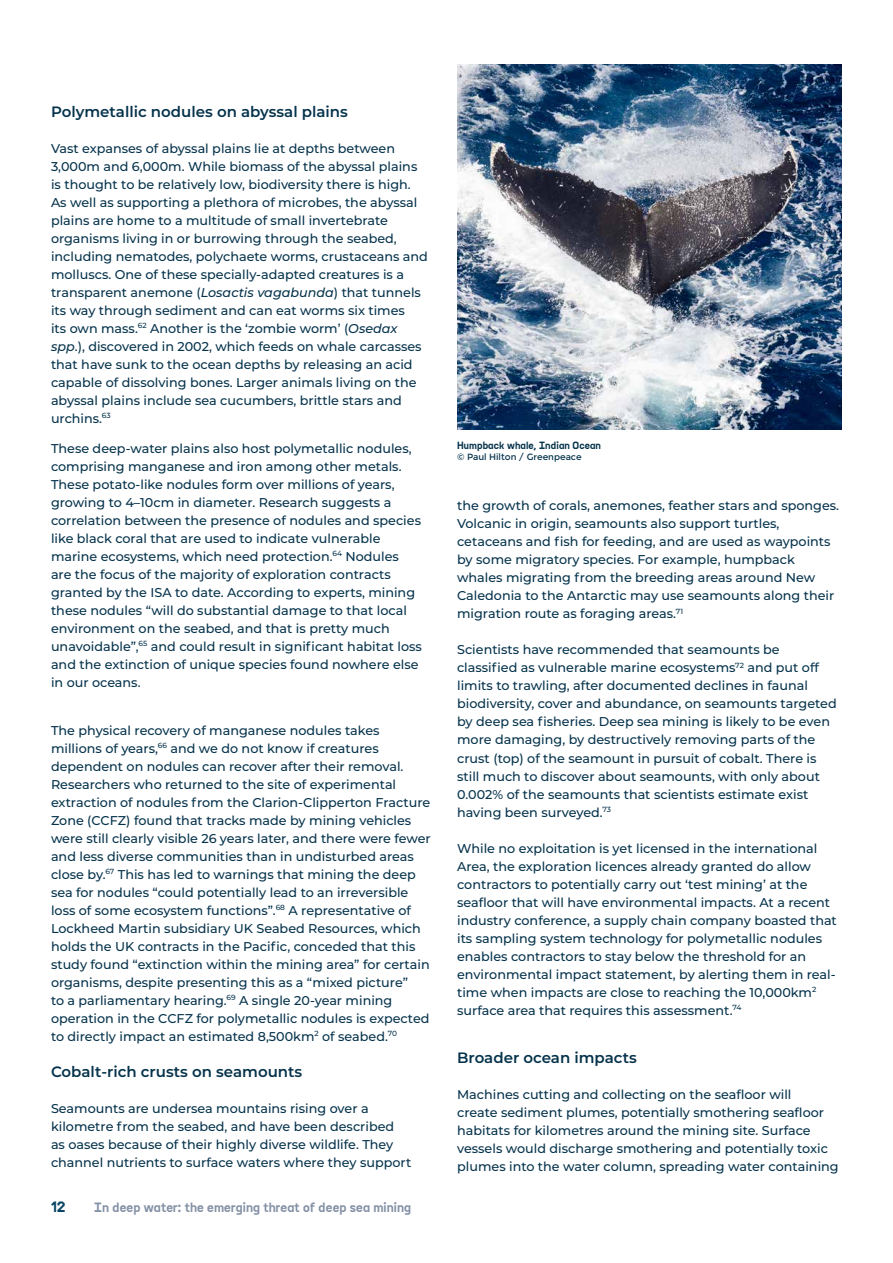
<style>
.page{position:relative;width:893px;height:1263px;background:#fff}
.page>*{position:absolute;margin:0;border:0;box-sizing:border-box;transform-origin:0 0}
.t1{font:600 15px "Montserrat";color:#06334c}
.t2{font:15px "Sanctuary LC";color:#064461}
.t3{font:13.5px "Sanctuary LC";letter-spacing:.01em;color:#8491a6}
.t4{font:500 12.75px/18px "Montserrat";color:#06334c}
.t5{font:10.5px "Sanctuary LC";letter-spacing:.01em;color:#06334c}
.t6{font:9px "Montserrat";color:#06334c}
.s1{font-style:italic}
</style>
<div class="page">
<img style="left:457px;top:65px;width:385px;height:365px">
<p class="t1" style="left:51px;top:101px;width:298px">Polymetallic nodules on abyssal plains</p>
<p class="t4" style="left:51px;top:139px;width:378px">Vast expanses of abyssal plains lie at depths between 3,000m and 6,000m. While biomass of the abyssal plains is thought to be relatively low, biodiversity there is high.<br>As well as supporting a plethora of microbes, the abyssal plains are home to a multitude of small invertebrate organisms living in or burrowing through the seabed, including nematodes, polychaete worms, crustaceans and molluscs. One of these specially-adapted creatures is a transparent anemone (<span class="s1">Losactis vagabunda</span>) that tunnels its way through sediment and can eat worms six times<br>its own mass.<sup>62</sup> Another is the ‘zombie worm’ (<span class="s1">Osedax spp</span>.), discovered in 2002, which feeds on whale carcasses that have sunk to the ocean depths by releasing an acid capable of dissolving bones. Larger animals living on the abyssal plains include sea cucumbers, brittle stars and urchins.<sup>63</sup></p>
<p class="t4" style="left:51px;top:439px;width:372px">These deep-water plains also host polymetallic nodules, comprising manganese and iron among other metals.<br>These potato-like nodules form over millions of years, growing to 4–10cm in diameter. Research suggests a correlation between the presence of nodules and species like black coral that are used to indicate vulnerable marine ecosystems, which need protection.<sup>64</sup> Nodules are the focus of the majority of exploration contracts granted by the ISA to date. According to experts, mining these nodules “will do substantial damage to that local environment on the seabed, and that is pretty much unavoidable”,<sup>65</sup> and could result in significant habitat loss and the extinction of unique species found nowhere else in our oceans.</p>
<p class="t4" style="left:51px;top:721px;width:381px">The physical recovery of manganese nodules takes millions of years,<sup>66</sup> and we do not know if creatures dependent on nodules can recover after their removal.<br>Researchers who returned to the site of experimental extraction of nodules from the Clarion-Clipperton Fracture Zone (CCFZ) found that tracks made by mining vehicles were still clearly visible 26 years later, and there were fewer and less diverse communities than in undisturbed areas close by.<sup>67</sup> This has led to warnings that mining the deep sea for nodules “could potentially lead to an irreversible loss of some ecosystem functions”.<sup>68</sup> A representative of Lockheed Martin subsidiary UK Seabed Resources, which holds the UK contracts in the Pacific, conceded that this study found “extinction within the mining area” for certain organisms, despite presenting this as a “mixed picture”<br>to a parliamentary hearing.<sup>69</sup> A single 20-year mining operation in the CCFZ for polymetallic nodules is expected to directly impact an estimated 8,500km<sup>2</sup> of seabed.<sup>70</sup></p>
<p class="t1" style="left:51px;top:1061px;width:253px">Cobalt-rich crusts on seamounts</p>
<p class="t4" style="left:51px;top:1099px;width:362px">Seamounts are undersea mountains rising over a kilometre from the seabed, and have been described as oases because of their highly diverse wildlife. They channel nutrients to surface waters where they support</p>
<p class="t2" style="left:51px;top:1197px;width:16px">12</p>
<p class="t3" style="left:94px;top:1199px;width:319px">In deep water: the emerging threat of deep sea mining</p>
<p class="t5" style="left:457px;top:439px;width:145px">Humpback whale, Indian Ocean</p>
<p class="t6" style="left:457px;top:452px;width:126px">© Paul Hilton / Greenpeace</p>
<p class="t4" style="left:457px;top:496px;width:384px">the growth of corals, anemones, feather stars and sponges.<br>Volcanic in origin, seamounts also support turtles, cetaceans and fish for feeding, and are used as waypoints by some migratory species. For example, humpback whales migrating from the breeding areas around New Caledonia to the Antarctic may use seamounts along their migration route as foraging areas.<sup>71</sup></p>
<p class="t4" style="left:457px;top:640px;width:381px">Scientists have recommended that seamounts be classified as vulnerable marine ecosystems<sup>72</sup> and put off limits to trawling, after documented declines in faunal biodiversity, cover and abundance, on seamounts targeted by deep sea fisheries. Deep sea mining is likely to be even more damaging, by destructively removing parts of the crust (top) of the seamount in pursuit of cobalt. There is still much to discover about seamounts, with only about 0.002% of the seamounts that scientists estimate exist having been surveyed.<sup>73</sup></p>
<p class="t4" style="left:457px;top:838px;width:381px">While no exploitation is yet licensed in the international Area, the exploration licences already granted do allow contractors to potentially carry out ‘test mining’ at the seafloor that will have environmental impacts. At a recent industry conference, a supply chain company boasted that its sampling system technology for polymetallic nodules enables contractors to stay below the threshold for an environmental impact statement, by alerting them in real&shy;time when impacts are close to reaching the 10,000km<sup>2 </sup>surface area that requires this assessment.<sup>74</sup></p>
<p class="t1" style="left:457px;top:1046px;width:181px">Broader ocean impacts</p>
<p class="t4" style="left:457px;top:1084px;width:383px">Machines cutting and collecting on the seafloor will<br>create sediment plumes, potentially smothering seafloor habitats for kilometres around the mining site. Surface vessels would discharge smothering and potentially toxic plumes into the water column, spreading water containing</p>
</div>
